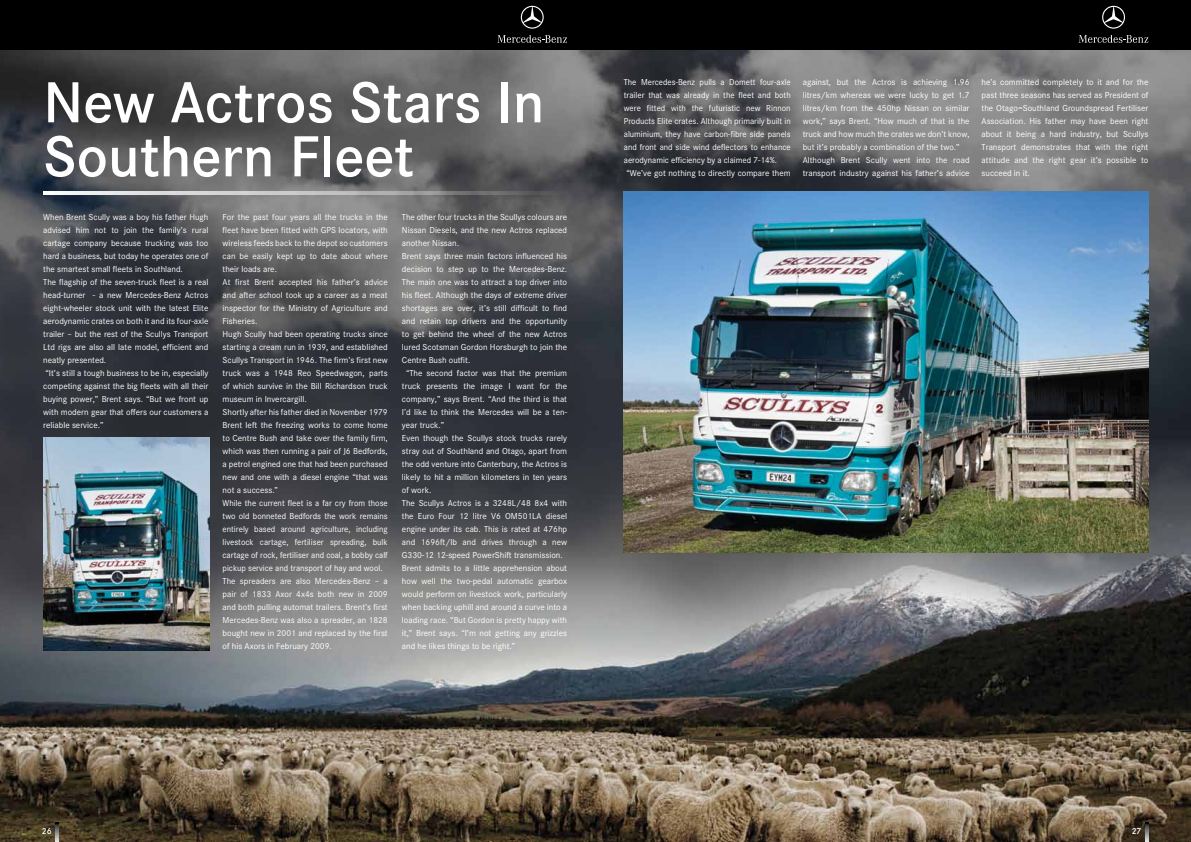
<style>
.page{position:relative;width:1191px;height:842px;background:#fff}
.page>*{position:absolute;margin:0;border:0;box-sizing:border-box;transform-origin:0 0}
.t1{font:600 60px/54px "Corporate S";color:#fff}
.t2{font:9px/13px "Corporate S";color:#fff}
.t3{font:600 9px "Corporate S";color:#fff}
</style>
<div class="page">
<img style="left:0;top:50px;width:1191px;height:792px">
<img style="left:624px;top:191px;width:524px;height:362px">
<img style="left:43px;top:437px;width:166px;height:214px">
<div style="left:0;top:0;width:1191px;height:50px;background:#000"></div>
<svg style="left:56px;top:822px;width:3px;height:20px"></svg>
<svg style="left:1145px;top:822px;width:3px;height:20px"></svg>
<svg style="left:43px;top:191px;width:525px;height:4px;background:#b5b5b6"></svg>
<svg style="left:1102px;top:6px;width:23px;height:23px"></svg>
<svg style="left:1078px;top:35px;width:70px;height:8px"></svg>
<svg style="left:521px;top:6px;width:22px;height:23px"></svg>
<svg style="left:497px;top:35px;width:70px;height:8px"></svg>
<h1 class="t1" style="left:43px;top:76px;width:502px">New Actros Stars In<br>Southern Fleet</h1>
<p class="t2" style="left:43px;top:210px;width:167px">When Brent Scully was a boy his father Hugh advised him not to join the family’s rural cartage company because trucking was too hard a business, but today he operates one of the smartest small fleets in Southland.<br>The flagship of the seven-truck fleet is a real head-turner - a new Mercedes-Benz Actros eight-wheeler stock unit with the latest Elite aerodynamic crates on both it and its four-axle trailer – but the rest of the Scullys Transport Ltd rigs are also all late model, efficient and neatly presented.<br>“It’s still a tough business to be in, especially competing against the big fleets with all their buying power,” Brent says. “But we front up with modern gear that offers our customers a reliable service.”</p>
<p class="t2" style="left:223px;top:210px;width:167px">For the past four years all the trucks in the fleet have been fitted with GPS locators, with wireless feeds back to the depot so customers can be easily kept up to date about where their loads are.<br>At first Brent accepted his father’s advice and after school took up a career as a meat inspector for the Ministry of Agriculture and Fisheries.<br>Hugh Scully had been operating trucks since starting a cream run in 1939, and established Scullys Transport in 1946. The firm’s first new truck was a 1948 Reo Speedwagon, parts of which survive in the Bill Richardson truck museum in Invercargill.<br>Shortly after his father died in November 1979<br>Brent left the freezing works to come home to Centre Bush and take over the family firm, which was then running a pair of J6 Bedfords, a petrol engined one that had been purchased new and one with a diesel engine “that was not a success.”<br>While the current fleet is a far cry from those two old bonneted Bedfords the work remains entirely based around agriculture, including livestock cartage, fertiliser spreading, bulk cartage of rock, fertiliser and coal, a bobby calf pickup service and transport of hay and wool.<br>The spreaders are also Mercedes-Benz – a pair of 1833 Axor 4x4s both new in 2009 and both pulling automat trailers. Brent’s first Mercedes-Benz was also a spreader, an 1828 bought new in 2001 and replaced by the first of his Axors in February 2009.</p>
<p class="t2" style="left:402px;top:210px;width:167px">The other four trucks in the Scullys colours are</p>
<p class="t2" style="left:402px;top:223px;width:167px">Nissan Diesels, and the new Actros replaced</p>
<p class="t2" style="left:402px;top:236px;width:59px">another Nissan.</p>
<p class="t2" style="left:402px;top:249px;width:167px">Brent says three main factors influenced his</p>
<p class="t2" style="left:402px;top:262px;width:167px">decision to step up to the Mercedes-Benz.</p>
<p class="t2" style="left:402px;top:275px;width:167px">The main one was to attract a top driver into</p>
<p class="t2" style="left:402px;top:288px;width:167px">his fleet. Although the days of extreme driver</p>
<p class="t2" style="left:402px;top:301px;width:167px">shortages are over, it’s still difficult to find</p>
<p class="t2" style="left:402px;top:314px;width:167px">and retain top drivers and the opportunity</p>
<p class="t2" style="left:402px;top:327px;width:167px">to get behind the wheel of the new Actros</p>
<p class="t2" style="left:402px;top:340px;width:167px">lured Scotsman Gordon Horsburgh to join the</p>
<p class="t2" style="left:402px;top:353px;width:70px">Centre Bush outfit.</p>
<p class="t2" style="left:406px;top:366px;width:163px">“The second factor was that the premium</p>
<p class="t2" style="left:402px;top:379px;width:167px">truck presents the image I want for the</p>
<p class="t2" style="left:402px;top:392px;width:167px">company,” says Brent. “And the third is that</p>
<p class="t2" style="left:402px;top:405px;width:167px">I’d like to think the Mercedes will be a ten-</p>
<p class="t2" style="left:402px;top:418px;width:44px">year truck.”</p>
<p class="t2" style="left:402px;top:431px;width:167px">Even though the Scullys stock trucks rarely</p>
<p class="t2" style="left:402px;top:444px;width:167px">stray out of Southland and Otago, apart from</p>
<p class="t2" style="left:402px;top:457px;width:167px">the odd venture into Canterbury, the Actros is</p>
<p class="t2" style="left:402px;top:470px;width:167px">likely to hit a million kilometers in ten years</p>
<p class="t2" style="left:402px;top:483px;width:31px">of work.</p>
<p class="t2" style="left:402px;top:496px;width:167px">The Scullys Actros is a 3248L/48 8x4 with</p>
<p class="t2" style="left:402px;top:509px;width:167px">the Euro Four 12 litre V6 OM501LA diesel</p>
<p class="t2" style="left:402px;top:522px;width:167px">engine under its cab. This is rated at 476hp</p>
<p class="t2" style="left:402px;top:535px;width:167px">and 1696ft/lb and drives through a new</p>
<p class="t2" style="left:402px;top:548px;width:162px">G330-12 12-speed PowerShift transmission.</p>
<p class="t2" style="left:402px;top:561px;width:167px">Brent admits to a little apprehension about</p>
<p class="t2" style="left:402px;top:574px;width:167px">how well the two-pedal automatic gearbox</p>
<p class="t2" style="left:402px;top:587px;width:167px">would perform on livestock work, particularly</p>
<p class="t2" style="left:402px;top:600px;width:167px">when backing uphill and around a curve into a</p>
<p class="t2" style="left:402px;top:613px;width:167px">loading race. “But Gordon is pretty happy with</p>
<p class="t2" style="left:402px;top:626px;width:167px">it,” Brent says. “I’m not getting any grizzles</p>
<p class="t2" style="left:402px;top:639px;width:115px">and he likes things to be right.”</p>
<p class="t2" style="left:624px;top:75px;width:168px">The Mercedes-Benz pulls a Domett four-axle trailer that was already in the fleet and both were fitted with the futuristic new Rinnon Products Elite crates. Although primarily built in aluminium, they have carbon-fibre side panels and front and side wind deflectors to enhance aerodynamic efficiency by a claimed 7-14%. “We’ve got nothing to directly compare them</p>
<p class="t2" style="left:802px;top:75px;width:168px">against, but the Actros is achieving 1.96 litres/km whereas we were lucky to get 1.7 litres/km from the 450hp Nissan on similar work,” says Brent. “How much of that is the truck and how much the crates we don’t know, but it’s probably a combination of the two.” Although Brent Scully went into the road transport industry against his father’s advice</p>
<p class="t2" style="left:981px;top:75px;width:168px;text-align:justify">he’s committed completely to it and for the past three seasons has served as President of the Otago=Southland Groundspread Fertiliser Association. His father may have been right about it being a hard industry, but Scullys Transport demonstrates that with the right attitude and the right gear it’s possible to succeed in it.</p>
<p class="t3" style="left:42px;top:826px;width:11px">26</p>
<p class="t3" style="left:1131px;top:826px;width:11px">27</p>
</div>
